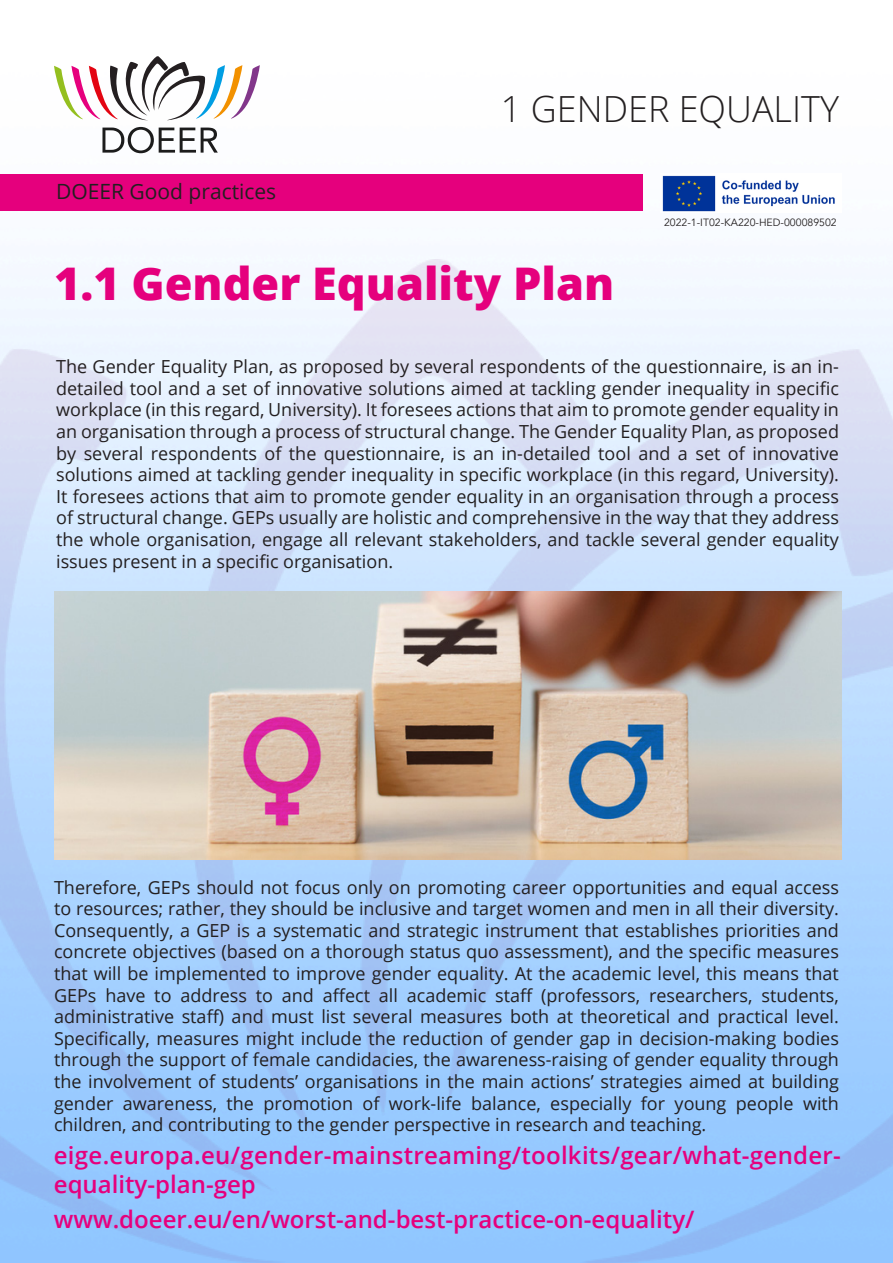
<style>
.page{position:relative;width:893px;height:1263px;background:#fff}
.page>*{position:absolute;margin:0;border:0;box-sizing:border-box;transform-origin:0 0}
.t1{font:800 45px "Open Sans";color:#e5007d}
.t2{font:300 36px "Open Sans";color:#231f20}
.t3{font:600 24px/28.8px "Open Sans";letter-spacing:.005em;color:#e6007d}
.t4{font:21px "Open Sans";color:#231f20}
.t5{font:18px/21.6px "Open Sans";color:#231f20;text-align:justify}
.t6{font:10.5px "Avenir";color:#231f20}
</style>
<div class="page">
<div style="left:0;top:175px;width:642px;height:36px;background:#e5007d"></div>
<svg style="left:54px;top:56px;width:206px;height:65px"></svg>
<svg style="left:102px;top:127px;width:116px;height:26px"></svg>
<img style="left:662px;top:175px;width:173px;height:37px">
<img style="left:54px;top:591px;width:787px;height:268px">
<p class="t4" style="left:56px;top:177px;width:222px">DOEER Good practices</p>
<h2 class="t2" style="left:501px;top:84px;width:340px">1 GENDER EQUALITY</h2>
<p class="t6" style="left:664px;top:216px;width:174px">2022-1-IT02-KA220-HED-000089502</p>
<h1 class="t1" style="left:54px;top:250px;width:562px">1.1 Gender Equality Plan</h1>
<p class="t5" style="left:56px;top:355px;width:784px">The Gender Equality Plan, as proposed by several respondents of the questionnaire, is an in&shy;detailed tool and a set of innovative solutions aimed at tackling gender inequality in specific workplace (in this regard, University). It foresees actions that aim to promote gender equality in an organisation through a process of structural change. The Gender Equality Plan, as proposed by several respondents of the questionnaire, is an in-detailed tool and a set of innovative solutions aimed at tackling gender inequality in specific workplace (in this regard, University).<br>It foresees actions that aim to promote gender equality in an organisation through a process of structural change. GEPs usually are holistic and comprehensive in the way that they address the whole organisation, engage all relevant stakeholders, and tackle several gender equality issues present in a specific organisation.</p>
<p class="t5" style="left:54px;top:876px;width:786px">Therefore, GEPs should not focus only on promoting career opportunities and equal access to resources; rather, they should be inclusive and target women and men in all their diversity.<br>Consequently, a GEP is a systematic and strategic instrument that establishes priorities and concrete objectives (based on a thorough status quo assessment), and the specific measures that will be implemented to improve gender equality. At the academic level, this means that GEPs have to address to and affect all academic staff (professors, researchers, students, administrative staff) and must list several measures both at theoretical and practical level.<br>Specifically, measures might include the reduction of gender gap in decision-making bodies through the support of female candidacies, the awareness-raising of gender equality through the involvement of students’ organisations in the main actions’ strategies aimed at building gender awareness, the promotion of work-life balance, especially for young people with children, and contributing to the gender perspective in research and teaching.</p>
<h3 class="t3" style="left:54px;top:1141px;width:789px">eige.europa.eu/gender-mainstreaming/toolkits/gear/what-gender&shy;equality-plan-gep</h3>
<h3 class="t3" style="left:54px;top:1204px;width:642px">www.doeer.eu/en/worst-and-best-practice-on-equality/</h3>
</div>
